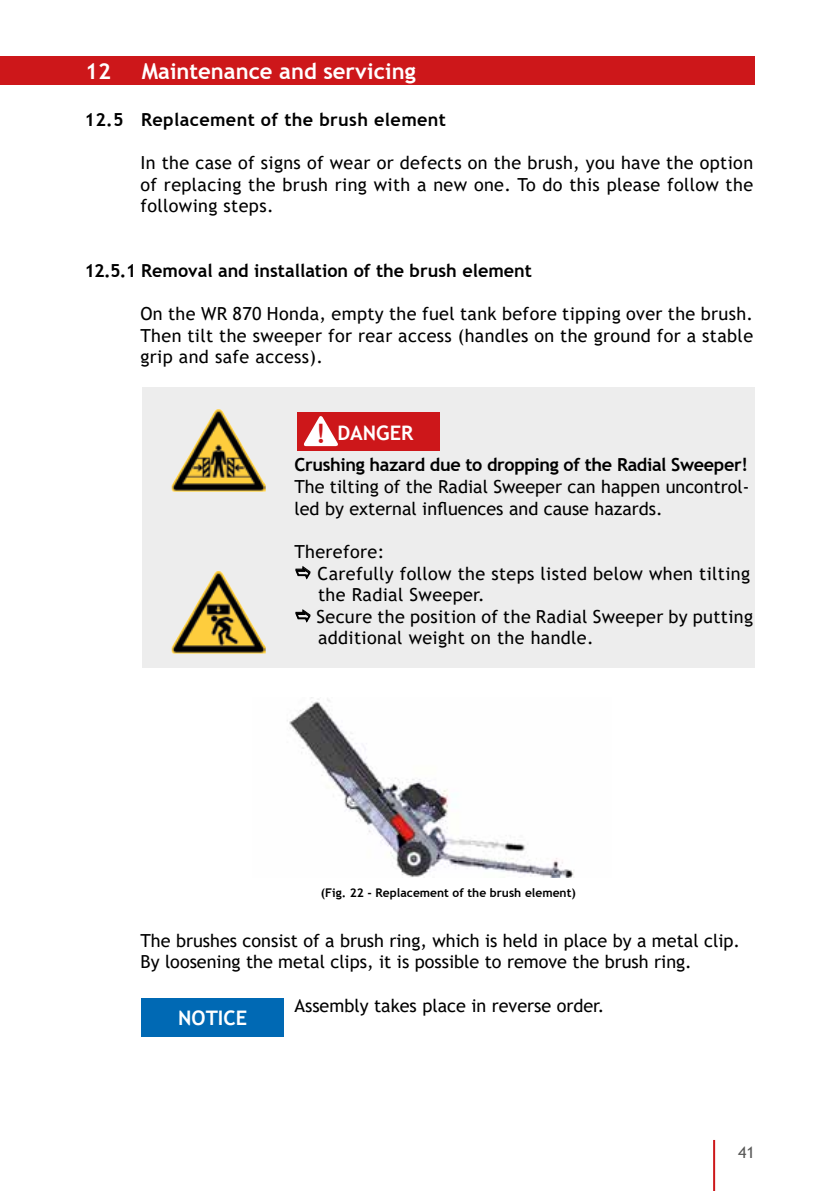
<style>
.page{position:relative;width:840px;height:1191px;background:#fff}
.page>*{position:absolute;margin:0;border:0;box-sizing:border-box;transform-origin:0 0}
.t1{font:700 22px "Trebuchet MS";color:#fff}
.t2{font:700 20px "Trebuchet MS";color:#fff}
.t3{font:18px/21.6px "Trebuchet MS";letter-spacing:.02em;color:#000;text-align:justify}
.t4{font:18px/21.6px "Trebuchet MS";color:#000}
.t5{font:700 18px "Trebuchet MS";letter-spacing:-.02em;color:#000}
.t6{font:700 18px "Trebuchet MS";color:#000}
.t7{font:700 18px "Trebuchet MS";letter-spacing:.02em;color:#000}
.t8{font:16px "Trebuchet MS";color:#575756}
.t9{font:700 12px "Trebuchet MS";color:#000}
.s1{font-size:26.2px;color:#cd171a}
</style>
<div class="page">
<hr style="left:712px;top:1140px;width:2px;height:51px;background:#cd171a">
<div style="left:142px;top:387px;width:612px;height:281px;background:#ededed"></div>
<div style="left:0;top:57px;width:754px;height:28px;background:#cd171a"></div>
<img style="left:171px;top:409px;width:94px;height:82px">
<img style="left:172px;top:571px;width:45px;height:75px">
<div style="left:297px;top:411px;width:142px;height:39px;background:#cd171a"></div>
<svg style="left:303px;top:416px;width:35px;height:30px"></svg>
<div style="left:142px;top:998px;width:141px;height:39px;background:#0069b4"></div>
<img style="left:287px;top:697px;width:287px;height:180px">
<svg style="left:295px;top:566px;width:16px;height:14px"></svg>
<svg style="left:295px;top:609px;width:16px;height:14px"></svg>
<p class="t1" style="left:85px;top:57px;width:27px">12</p>
<p class="t1" style="left:142px;top:57px;width:275px">Maintenance and servicing</p>
<p class="t7" style="left:84px;top:108px;width:363px">12.5 Replacement of the brush element</p>
<p class="t3" style="left:140px;top:152px;width:613px">In the case of signs of wear or defects on the brush, you have the option of replacing the brush ring with a new one. To do this please follow the following steps.</p>
<p class="t6" style="left:84px;top:259px;width:449px">12.5.1 Removal and installation of the brush element</p>
<p class="t3" style="left:140px;top:303px;width:613px">On the WR 870 Honda, empty the fuel tank before tipping over the brush.<br>Then tilt the sweeper for rear access (handles on the ground for a stable grip and safe access).</p>
<p class="t2" style="left:316px;top:420px;width:99px"><span class="s1">!</span> DANGER</p>
<p class="t5" style="left:294px;top:454px;width:455px">Crushing hazard due to dropping of the Radial Sweeper!</p>
<p class="t4" style="left:294px;top:476px;width:456px">The tilting of the Radial Sweeper can happen uncontrol&shy;led by external influences and cause hazards.</p>
<p class="t3" style="left:316px;top:540px;width:438px;text-align:left;text-indent:-22px">Therefore:<br>Carefully follow the steps listed below when tilting the Radial Sweeper.<br>Secure the position of the Radial Sweeper by putting additional weight on the handle.</p>
<p class="t9" style="left:321px;top:885px;width:256px">(Fig. 22 - Replacement of the brush element)</p>
<p class="t4" style="left:140px;top:929px;width:600px">The brushes consist of a brush ring, which is held in place by a metal clip.<br>By loosening the metal clips, it is possible to remove the brush ring.</p>
<p class="t4" style="left:294px;top:994px;width:311px">Assembly takes place in reverse order.</p>
<p class="t2" style="left:178px;top:1005px;width:70px">NOTICE</p>
<p class="t8" style="left:737px;top:1142px;width:18px">41</p>
</div>
